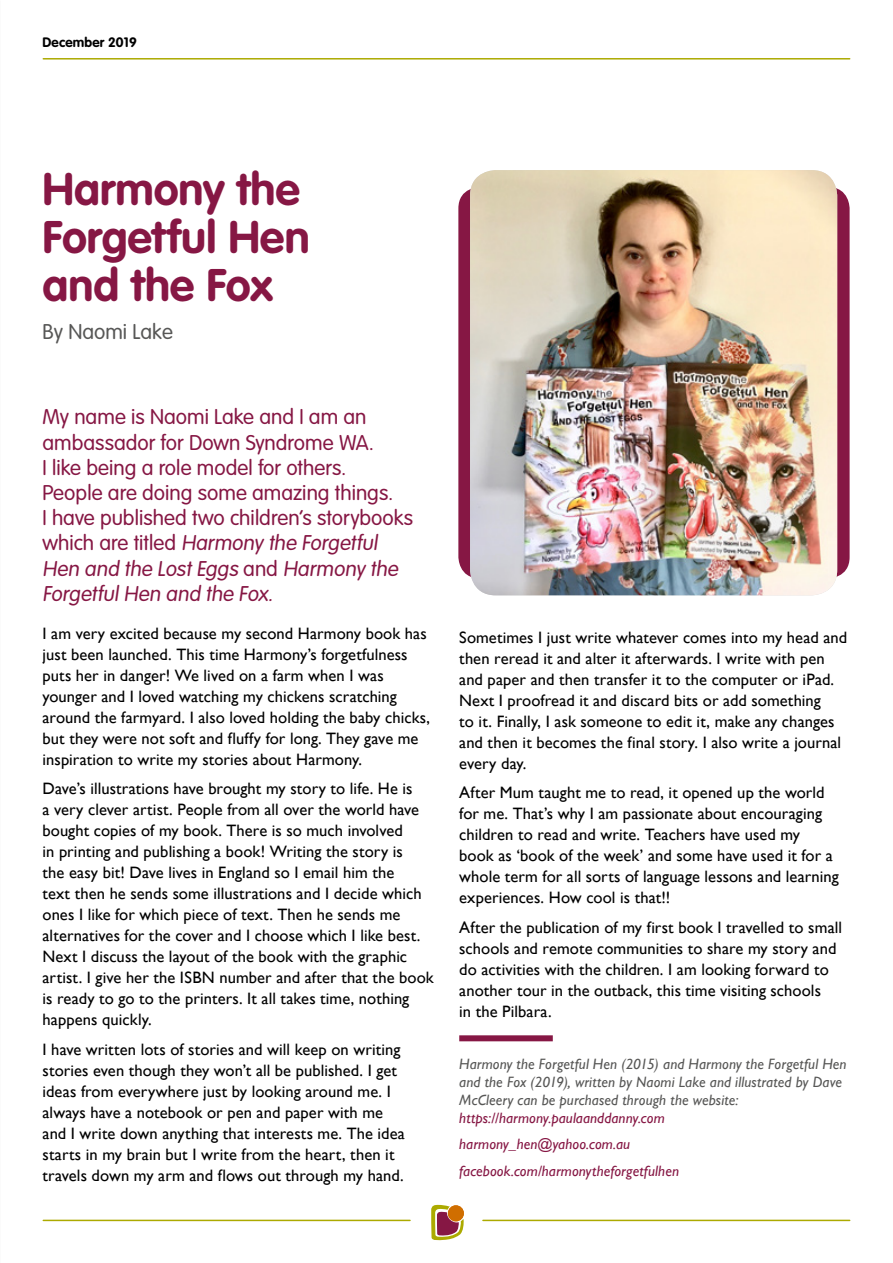
<style>
.page{position:relative;width:893px;height:1263px;background:#fff}
.page>*{position:absolute;margin:0;border:0;box-sizing:border-box;transform-origin:0 0}
.t1{font:700 45px/48px "VAG Rounded Std";color:#861744}
.t2{font:300 21px/25.2px "VAG Rounded Std";color:#861744}
.t3{font:300 21px "VAG Rounded Std";color:#575756}
.t4{font:16.5px/21px "Gill Sans";letter-spacing:.005em;color:#000}
.t5{font:italic 15px/18px "Gill Sans";letter-spacing:.005em;color:#575756}
.t6{font:italic 15px/26.5px "Gill Sans";letter-spacing:.005em;color:#861744}
.t7{font:700 13.5px "VAG Rounded Std";letter-spacing:.01em;color:#000}
</style>
<div class="page">
<svg style="left:431px;top:1204px;width:33px;height:37px"></svg>
<div style="left:448px;top:1205px;width:16px;height:16px;background:#d06e00;border-radius:50%"></div>
<hr style="left:43px;top:1220px;width:367px;height:1px;background:#acaa00">
<hr style="left:483px;top:1220px;width:367px;height:1px;background:#acaa00">
<hr style="left:43px;top:58px;width:807px;height:2px;background:#acaa00">
<div style="left:459px;top:1035px;width:94px;height:6px;background:#861744"></div>
<div style="left:458px;top:187px;width:392px;height:391px;background:#861744;border-radius:21px"></div>
<img style="left:470px;top:170px;width:367px;height:425px">
<p class="t7" style="left:43px;top:35px;width:96px">December 2019</p>
<h1 class="t1" style="left:43px;top:167px;width:269px">Harmony the<br>Forgetful Hen and the Fox</h1>
<p class="t3" style="left:43px;top:319px;width:132px">By Naomi Lake</p>
<p class="t2" style="left:43px;top:405px;width:372px">My name is Naomi Lake and I am an ambassador for Down Syndrome WA.<br>I like being a role model for others.<br>People are doing some amazing things.<br>I have published two children’s storybooks w h i c h a re t i t l e d Harmony the Forgetful Hen and the Lost Eggs a n d Harmony the Forgetful Hen and the Fox.</p>
<p class="t4" style="left:43px;top:623px;width:389px">I am very excited because my second Harmony book has just been launched. This time Harmony’s forgetfulness puts her in danger! We lived on a farm when I was younger and I loved watching my chickens scratching around the farmyard. I also loved holding the baby chicks, but they were not soft and fluffy for long. They gave me inspiration to write my stories about Harmony.</p>
<p class="t4" style="left:43px;top:778px;width:393px">Dave’s illustrations have brought my story to life. He is<br>a very clever artist. People from all over the world have bought copies of my book. There is so much involved<br>in printing and publishing a book! Writing the story is<br>the easy bit! Dave lives in England so I email him the<br>text then he sends some illustrations and I decide which ones I like for which piece of text. Then he sends me alternatives for the cover and I choose which I like best.<br>Next I discuss the layout of the book with the graphic artist. I give her the ISBN number and after that the book is ready to go to the printers. It all takes time, nothing happens quickly.</p>
<p class="t4" style="left:43px;top:1039px;width:364px">I have written lots of stories and will keep on writing stories even though they won’t all be published. I get ideas from everywhere just by looking around me. I always have a notebook or pen and paper with me and I write down anything that interests me. The idea starts in my brain but I write from the heart, then it travels down my arm and flows out through my hand.</p>
<p class="t4" style="left:459px;top:627px;width:389px">Sometimes I just write whatever comes into my head and then reread it and alter it afterwards. I write with pen and paper and then transfer it to the computer or iPad.<br>Next I proofread it and discard bits or add something<br>to it. Finally, I ask someone to edit it, make any changes and then it becomes the final story. I also write a journal every day.</p>
<p class="t4" style="left:459px;top:782px;width:381px">After Mum taught me to read, it opened up the world for me. That’s why I am passionate about encouraging children to read and write. Teachers have used my book as ‘book of the week’ and some have used it for a whole term for all sorts of language lessons and learning experiences. How cool is that!!</p>
<p class="t4" style="left:459px;top:917px;width:384px">After the publication of my first book I travelled to small schools and remote communities to share my story and do activities with the children. I am looking forward to another tour in the outback, this time visiting schools<br>in the Pilbara.</p>
<p class="t5" style="left:459px;top:1055px;width:389px">Harmony the Forgetful Hen (2015) and Harmony the Forgetful Hen and the Fox (2019), written by Naomi Lake and illustrated by Dave<br>McCleery can be purchased through the website:</p>
<p class="t6" style="left:459px;top:1104px;width:221px">https://harmony.paulaanddanny.com harmony_hen@yahoo.com.au facebook.com/harmonytheforgetfulhen</p>
</div>
